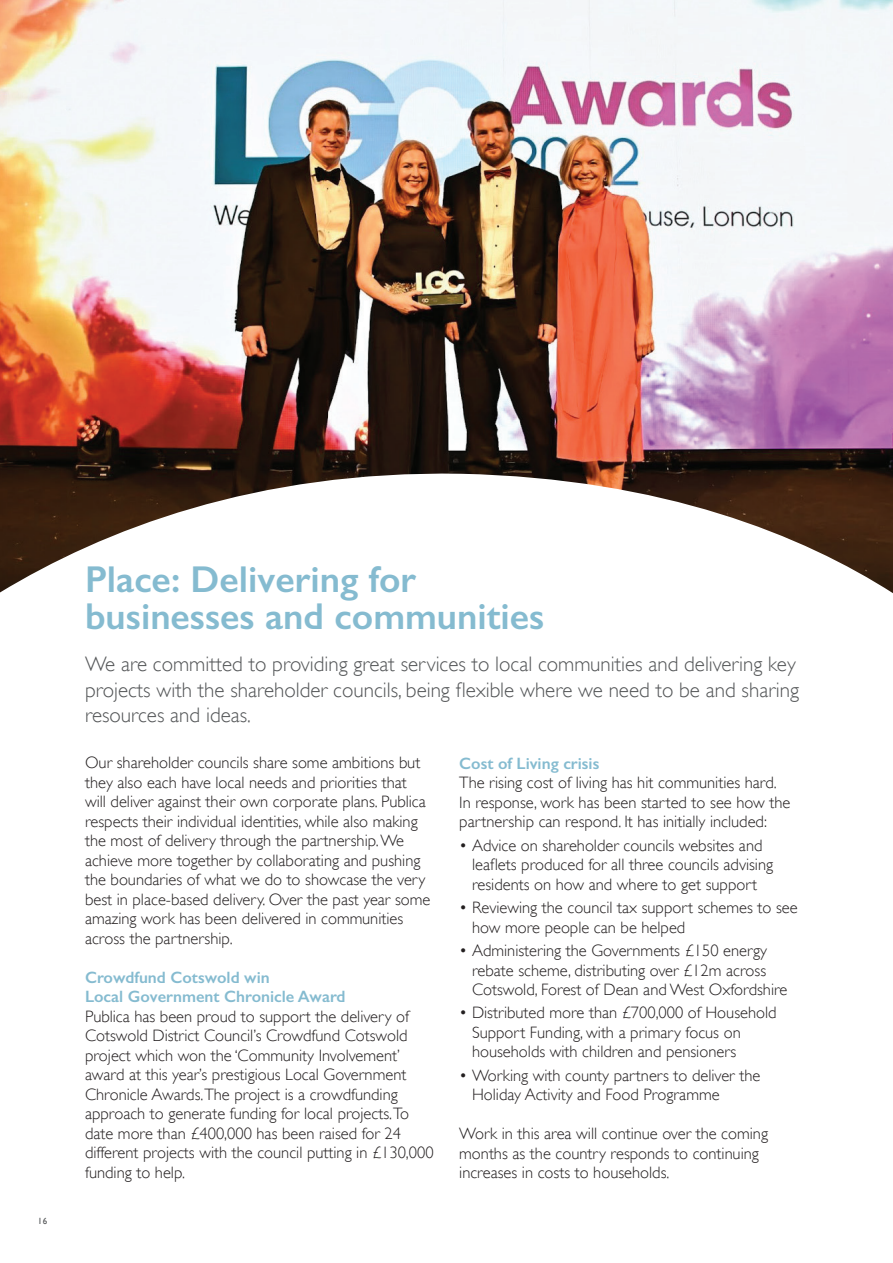
<style>
.page{position:relative;width:893px;height:1263px;background:#fff}
.page>*{position:absolute;margin:0;border:0;box-sizing:border-box;transform-origin:0 0}
.t1{font:600 37.5px/37.5px "Gill Sans";color:#85bbd0}
.t2{font:300 21px/25.2px "Gill Sans";color:#535557}
.t3{font:300 16.5px/19.5px "Gill Sans";color:#231f20}
.t4{font:600 16.5px/19.5px "Gill Sans";color:#85bbd0}
.t5{font:9px "Gill Sans";color:#535557}
</style>
<div class="page">
<img style="left:0;top:0;width:893px;height:593px">
<p class="t5" style="left:38px;top:1215px;width:11px">16</p>
<h1 class="t1" style="left:85px;top:560px;width:461px">Place: Delivering for businesses and communities</h1>
<p class="t2" style="left:85px;top:652px;width:715px">We are committed to providing great services to local communities and delivering key projects with the shareholder councils, being flexible where we need to be and sharing resources and ideas.</p>
<p class="t3" style="left:85px;top:753px;width:347px">Our shareholder councils share some ambitions but they also each have local needs and priorities that will deliver against their own corporate plans. Publica respects their individual identities, while also making the most of delivery through the partnership. We achieve more together by collaborating and pushing the boundaries of what we do to showcase the very best in place-based delivery. Over the past year some amazing work has been delivered in communities across the partnership.</p>
<p class="t4" style="left:85px;top:967px;width:262px">Crowdfund Cotswold win<br>Local Government Chronicle Award</p>
<p class="t3" style="left:85px;top:1007px;width:350px">Publica has been proud to support the delivery of Cotswold District Council’s Crowdfund Cotswold project which won the ‘Community Involvement’ award at this year’s prestigious Local Government Chronicle Awards.The project is a crowdfunding approach to generate funding for local projects.To date more than £400,000 has been raised for 24 different projects with the council putting in £130,000 funding to help.</p>
<p class="t4" style="left:459px;top:753px;width:142px">Cost of Living crisis</p>
<p class="t3" style="left:459px;top:773px;width:333px">The rising cost of living has hit communities hard.<br>In response, work has been started to see how the partnership can respond. It has initially included:</p>
<p class="t3" style="left:472px;top:835px;width:303px;text-indent:-13px">• Advice on shareholder councils websites and leaflets produced for all three councils advising residents on how and where to get support</p>
<p class="t3" style="left:472px;top:898px;width:327px;text-indent:-13px">• Reviewing the council tax support schemes to see how more people can be helped</p>
<p class="t3" style="left:472px;top:941px;width:317px;text-indent:-13px">• Administering the Governments £150 energy rebate scheme, distributing over £12m across<br>Cotswold, Forest of Dean and West Oxfordshire</p>
<p class="t3" style="left:472px;top:1003px;width:306px;text-indent:-13px">• Distributed more than £700,000 of Household<br>Support Funding, with a primary focus on households with children and pensioners</p>
<p class="t3" style="left:472px;top:1065px;width:290px;text-indent:-13px">• Working with county partners to deliver the<br>Holiday Activity and Food Programme</p>
<p class="t3" style="left:459px;top:1124px;width:310px">Work in this area will continue over the coming months as the country responds to continuing increases in costs to households.</p>
</div>
